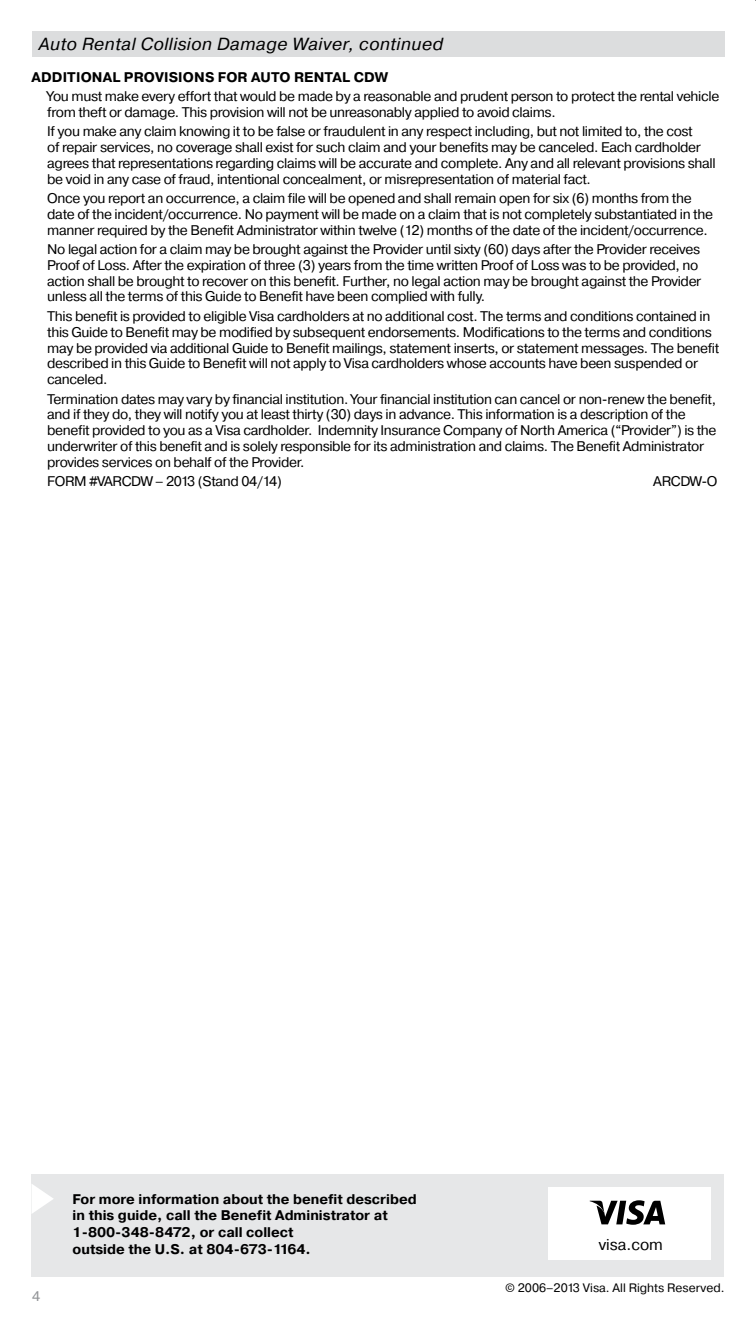
<style>
.page{position:relative;width:756px;height:1323px;background:#fff}
.page>*{position:absolute;margin:0;border:0;box-sizing:border-box;transform-origin:0 0}
.t1{font:italic 17.5px "Visa";letter-spacing:.025em;color:#000}
.t2{font:15.75px "Visa";color:#000}
.t3{font:14px/15.8px "Visa";letter-spacing:-.025em;color:#000}
.t4{font:700 14px/16.6px "Visa";color:#000}
.t5{font:14px "Visa";color:#939598}
.t6{font:12.25px "Visa";color:#000}
</style>
<div class="page">
<div style="left:32px;top:1174px;width:692px;height:103px;background:#e6e7e8"></div>
<div style="left:548px;top:1188px;width:162px;height:72px;background:#fff"></div>
<svg style="left:590px;top:1200px;width:75px;height:25px"></svg>
<svg style="left:32px;top:1184px;width:21px;height:29px"></svg>
<div style="left:32px;top:32px;width:693px;height:25px;background:#dcddde"></div>
<p class="t1" style="left:39px;top:33px;width:406px">Auto Rental Collision Damage Waiver, continued</p>
<p class="t4" style="left:32px;top:69px;width:358px">Additional Provisions for Auto Rental CDW</p>
<p class="t3" style="left:47px;top:89px;width:674px">You must make every effort that would be made by a reasonable and prudent person to protect the rental vehicle from theft or damage. This provision will not be unreasonably applied to avoid claims.</p>
<p class="t3" style="left:47px;top:124px;width:670px">If you make any claim knowing it to be false or fraudulent in any respect including, but not limited to, the cost<br>of repair services, no coverage shall exist for such claim and your benefits may be canceled. Each cardholder agrees that representations regarding claims will be accurate and complete. Any and all relevant provisions shall be void in any case of fraud, intentional concealment, or misrepresentation of material fact.</p>
<p class="t3" style="left:47px;top:191px;width:667px">Once you report an occurrence, a claim file will be opened and shall remain open for six (6) months from the date of the incident/occurrence. No payment will be made on a claim that is not completely substantiated in the manner required by the Benefit Administrator within twelve (12) months of the date of the incident/occurrence.</p>
<p class="t3" style="left:47px;top:242px;width:656px">No legal action for a claim may be brought against the Provider until sixty (60) days after the Provider receives Proof of Loss. After the expiration of three (3) years from the time written Proof of Loss was to be provided, no action shall be brought to recover on this benefit. Further, no legal action may be brought against the Provider unless all the terms of this Guide to Benefit have been complied with fully.</p>
<p class="t3" style="left:47px;top:309px;width:673px">This benefit is provided to eligible Visa cardholders at no additional cost. The terms and conditions contained in this Guide to Benefit may be modified by subsequent endorsements. Modifications to the terms and conditions may be provided via additional Guide to Benefit mailings, statement inserts, or statement messages. The benefit described in this Guide to Benefit will not apply to Visa cardholders whose accounts have been suspended or canceled.</p>
<p class="t3" style="left:47px;top:391px;width:671px">Termination dates may vary by financial institution. Your financial institution can cancel or non-renew the benefit, and if they do, they will notify you at least thirty (30) days in advance. This information is a description of the benefit provided to you as a Visa cardholder. Indemnity Insurance Company of North America (“Provider”) is the underwriter of this benefit and is solely responsible for its administration and claims. The Benefit Administrator provides services on behalf of the Provider.</p>
<p class="t3" style="left:47px;top:474px;width:236px">FORM #VARCDW – 2013 (Stand 04/14)</p>
<p class="t3" style="left:653px;top:474px;width:66px">ARCDW-O</p>
<p class="t5" style="left:32px;top:1287px;width:10px">4</p>
<p class="t4" style="left:73px;top:1191px;width:346px">For more information about the benefit described in this guide, call the Benefit Administrator at 1-800-348-8472, or call collect<br>outside the U.S. at 804-673-1164.</p>
<p class="t2" style="left:599px;top:1235px;width:66px">visa.com</p>
<p class="t6" style="left:505px;top:1280px;width:221px">© 2006–2013 Visa. All Rights Reserved.</p>
</div>
